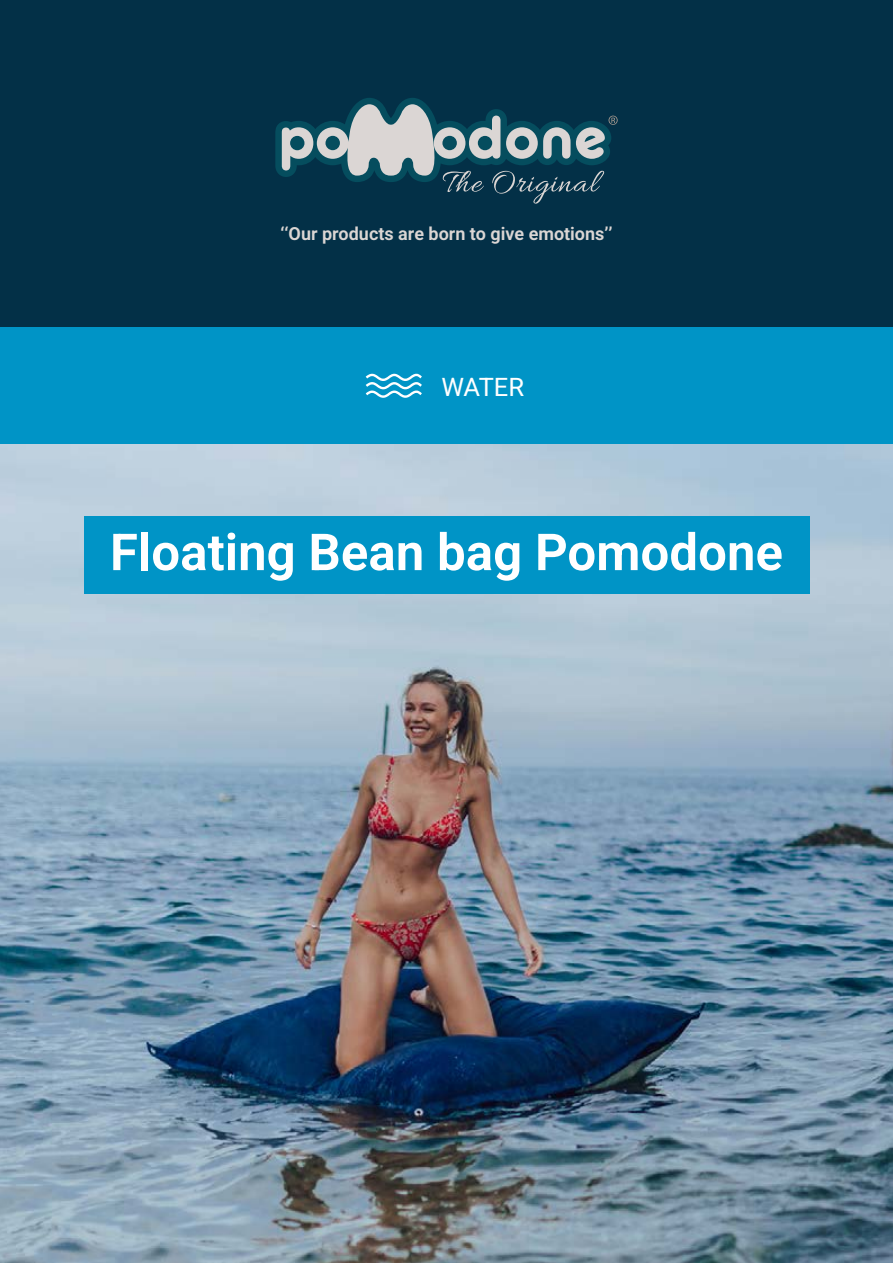
<style>
.page{position:relative;width:893px;height:1263px;background:#fff}
.page>*{position:absolute;margin:0;border:0;box-sizing:border-box;transform-origin:0 0}
.t1{font:600 51px "Heebo";color:#fff}
.t2{font:25.5px "Heebo";letter-spacing:-.01em;color:#fff}
.t3{font:600 18px "Heebo";color:#dbd6d4}
</style>
<div class="page">
<div style="left:0;top:0;width:893px;height:327px;background:#033047"></div>
<svg style="left:275px;top:98px;width:343px;height:106px"></svg>
<div style="left:0;top:327px;width:893px;height:118px;background:#0094c6"></div>
<img style="left:0;top:445px;width:893px;height:818px">
<div style="left:84px;top:517px;width:725px;height:77px;background:#0094c6"></div>
<svg style="left:366px;top:374px;width:56px;height:24px"></svg>
<p class="t3" style="left:280px;top:221px;width:334px">‘‘Our products are born to give emotions’’</p>
<h2 class="t2" style="left:441px;top:369px;width:84px">WATER</h2>
<h1 class="t1" style="left:110px;top:517px;width:675px">Floating Bean bag Pomodone</h1>
</div>
